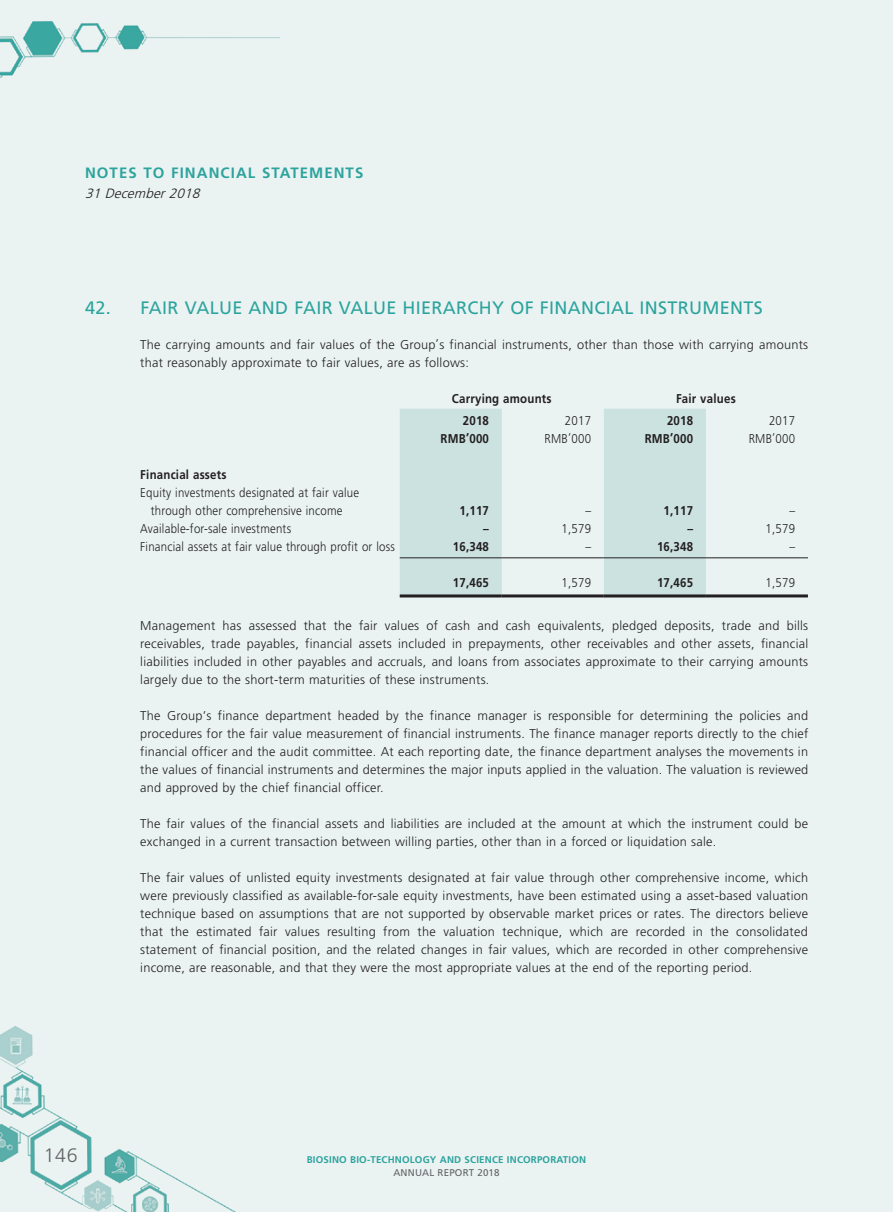
<style>
.page{position:relative;width:893px;height:1212px;background:#eaf3f2}
.page>*{position:absolute;margin:0;border:0;box-sizing:border-box;transform-origin:0 0}
.t1{font:300 19.5px "Frutiger LT Std";color:#636366}
.Heading_1{font:18px "Frutiger LT Std";letter-spacing:.02em;color:#2da39d}
.t2{font:700 15px "Frutiger LT Std";letter-spacing:.07em;color:#2da39d}
.t3{font:italic 300 13.5px "Frutiger LT Std";color:#231f20}
.Body_Text{font:300 12.75px/18px "Frutiger LT Std";letter-spacing:.02em;color:#231f20;text-align:justify}
.Body_Text-2{font:300 12.75px/18px "Frutiger LT Std";letter-spacing:.02em;color:#231f20;text-align:center;scale:.9 1}
.Body_Text-3{font:700 12.75px "Frutiger LT Std";letter-spacing:.02em;color:#231f20;scale:.9 1}
.t4{font:700 9.75px "Frutiger LT Std";letter-spacing:.02em;color:#2da39d}
.t5{font:9.75px "Frutiger LT Std";letter-spacing:.02em;color:#636366}
</style>
<div class="page">
<svg style="left:400px;top:409px;width:306px;height:185px;fill:#cce2e1"></svg>
<hr style="left:400px;top:557px;width:102px;height:1px;background:#231f20">
<hr style="left:502px;top:557px;width:102px;height:1px;background:#231f20">
<hr style="left:604px;top:557px;width:102px;height:1px;background:#231f20">
<hr style="left:706px;top:557px;width:102px;height:1px;background:#231f20">
<hr style="left:400px;top:594px;width:102px;height:3px;background:#231f20">
<hr style="left:502px;top:594px;width:102px;height:3px;background:#231f20">
<hr style="left:604px;top:594px;width:102px;height:3px;background:#231f20">
<hr style="left:706px;top:594px;width:102px;height:3px;background:#231f20">
<p class="t2" style="left:85px;top:164px;width:280px">NOTES TO FINANCIAL STATEMENTS</p>
<p class="t3" style="left:85px;top:186px;width:120px">31 December2018</p>
<p class="Heading_1" style="left:85px;top:297px;width:679px">42. FAIR VALUE AND FAIR VALUE HIERARCHY OF FINANCIAL INSTRUMENTS</p>
<p class="Body_Text" style="left:140px;top:336px;width:669px">The carrying amounts and fair values of the Group’s financial instruments, other than those with carrying amounts that reasonably approximate to fair values, are as follows:</p>
<p class="Body_Text-3" style="left:452px;top:391px;width:112px">Carrying amounts</p>
<p class="Body_Text-3" style="left:676px;top:391px;width:68px">Fair values</p>
<p class="Body_Text-3" style="left:463px;top:413px;width:31px">2018</p>
<p class="Body_Text-2" style="left:565px;top:412px;width:31px">2017</p>
<p class="Body_Text-3" style="left:667px;top:413px;width:31px">2018</p>
<p class="Body_Text-2" style="left:769px;top:412px;width:31px">2017</p>
<p class="Body_Text-3" style="left:441px;top:431px;width:55px">RMB’000</p>
<p class="Body_Text-2" style="left:545px;top:430px;width:53px">RMB’000</p>
<p class="Body_Text-3" style="left:645px;top:431px;width:55px">RMB’000</p>
<p class="Body_Text-2" style="left:749px;top:430px;width:53px">RMB’000</p>
<p class="Body_Text-3" style="left:140px;top:467px;width:97px">Financial assets</p>
<p class="Body_Text-2" style="left:140px;top:484px;width:245px">Equity investments designated at fair value through other comprehensive income</p>
<p class="Body_Text-3" style="left:459px;top:503px;width:34px">1,117</p>
<p class="Body_Text-2" style="left:585px;top:502px;width:8px">–</p>
<p class="Body_Text-3" style="left:664px;top:503px;width:34px">1,117</p>
<p class="Body_Text-2" style="left:789px;top:502px;width:8px">–</p>
<p class="Body_Text-2" style="left:140px;top:520px;width:169px">Available-for-sale investments</p>
<p class="Body_Text-3" style="left:483px;top:521px;width:8px">–</p>
<p class="Body_Text-2" style="left:561px;top:520px;width:34px">1,579</p>
<p class="Body_Text-3" style="left:687px;top:521px;width:8px">–</p>
<p class="Body_Text-2" style="left:766px;top:520px;width:34px">1,579</p>
<p class="Body_Text-2" style="left:140px;top:538px;width:284px">Financial assets at fair value through profit or loss</p>
<p class="Body_Text-3" style="left:453px;top:539px;width:42px">16,348</p>
<p class="Body_Text-2" style="left:585px;top:538px;width:8px">–</p>
<p class="Body_Text-3" style="left:657px;top:539px;width:42px">16,348</p>
<p class="Body_Text-2" style="left:789px;top:538px;width:8px">–</p>
<p class="Body_Text-3" style="left:453px;top:575px;width:42px">17,465</p>
<p class="Body_Text-2" style="left:561px;top:574px;width:34px">1,579</p>
<p class="Body_Text-3" style="left:657px;top:575px;width:42px">17,465</p>
<p class="Body_Text-2" style="left:766px;top:574px;width:34px">1,579</p>
<p class="Body_Text" style="left:140px;top:617px;width:669px">Management has assessed that the fair values of cash and cash equivalents, pledged deposits, trade and bills receivables, trade payables, financial assets included in prepayments, other receivables and other assets, financial liabilities included in other payables and accruals, and loans from associates approximate to their carrying amounts largely due to the short-term maturities of these instruments.</p>
<p class="Body_Text" style="left:140px;top:707px;width:669px">The Group’s finance department headed by the finance manager is responsible for determining the policies and procedures for the fair value measurement of financial instruments. The finance manager reports directly to the chief financial officer and the audit committee. At each reporting date, the finance department analyses the movements in the values of financial instruments and determines the major inputs applied in the valuation. The valuation is reviewed and approved by the chief financial officer.</p>
<p class="Body_Text" style="left:140px;top:815px;width:669px">The fair values of the financial assets and liabilities are included at the amount at which the instrument could be exchanged in a current transaction between willing parties, other than in a forced or liquidation sale.</p>
<p class="Body_Text" style="left:140px;top:869px;width:669px">The fair values of unlisted equity investments designated at fair value through other comprehensive income, which were previously classified as available-for-sale equity investments, have been estimated using a asset-based valuation technique based on assumptions that are not supported by observable market prices or rates. The directors believe that the estimated fair values resulting from the valuation technique, which are recorded in the consolidated statement of financial position, and the related changes in fair values, which are recorded in other comprehensive income, are reasonable, and that they were the most appropriate values at the end of the reporting period.</p>
<h1 class="t1" style="left:44px;top:1144px;width:35px">146</h1>
<p class="t4" style="left:307px;top:1154px;width:281px">BIOSINO BIO-TECHNOLOGY AND SCIENCE INCORPORATION</p>
<p class="t5" style="left:393px;top:1166px;width:108px">ANNUAL REPORT 2018</p>
</div>
